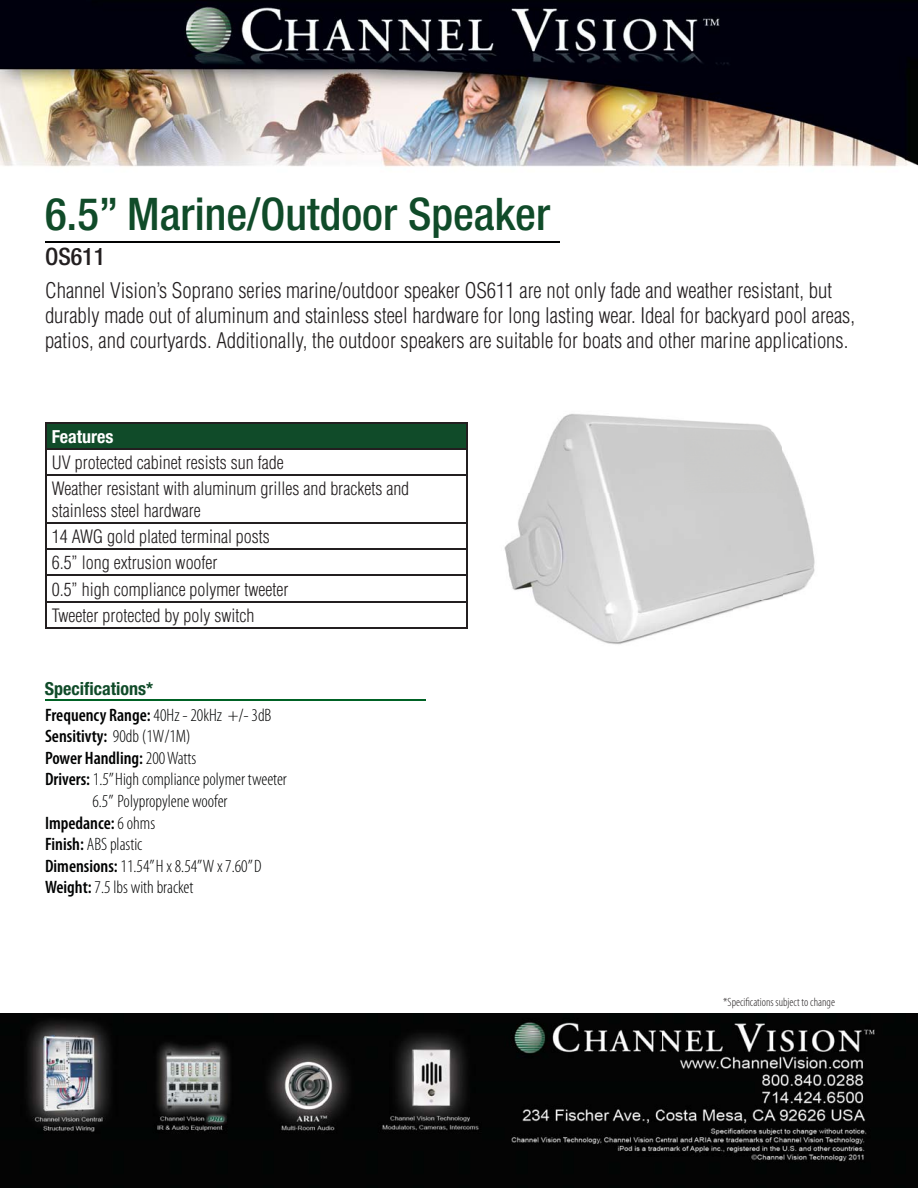
<style>
.page{position:relative;width:918px;height:1188px;background:#fff}
.page>*{position:absolute;margin:0;border:0;box-sizing:border-box;transform-origin:0 0}
.t1{font:500 condensed 45px "Helvetica Neue";color:#104b29}
.t2{font:500 condensed 24px "Helvetica Neue";color:#231f20}
.t3{font:300 condensed 21px/25.2px "Helvetica";color:#231f20}
.t4{font:300 condensed 18px/26.2px "Helvetica";color:#231f20}
.t5{font:300 condensed 18px "Myriad Pro";color:#010202}
.t6{font:600 condensed 18px "Myriad Pro";color:#010202}
.t7{font:700 condensed 18px "Helvetica Neue";color:#104b29}
.t8{font:700 condensed 18px "Helvetica Neue";color:#fff}
.t9{font:300 condensed 12px "Myriad Pro";color:#231f20}
.s1{font-weight:600}
.s2{font-weight:300}
</style>
<div class="page">
<img style="left:0;top:1013px;width:918px;height:175px">
<hr style="left:46px;top:699px;width:380px;height:2px;background:#006225">
<img style="left:0;top:0;width:918px;height:243px">
<img style="left:45px;top:233px;width:480px;height:2px">
<hr style="left:45px;top:241px;width:515px;height:1px;background:#010202">
<div style="left:45px;top:423px;width:422px;height:26px;background:#104b29"></div>
<hr style="left:466px;top:449px;width:2px;height:25px;background:#231f20">
<hr style="left:45px;top:474px;width:423px;height:2px;background:#231f20">
<hr style="left:45px;top:476px;width:1px;height:46px;background:#231f20">
<hr style="left:466px;top:476px;width:2px;height:46px;background:#231f20">
<hr style="left:45px;top:522px;width:423px;height:2px;background:#231f20">
<hr style="left:466px;top:524px;width:2px;height:24px;background:#231f20">
<hr style="left:45px;top:548px;width:423px;height:2px;background:#231f20">
<hr style="left:466px;top:550px;width:2px;height:25px;background:#231f20">
<hr style="left:45px;top:575px;width:423px;height:1px;background:#231f20">
<hr style="left:466px;top:576px;width:2px;height:25px;background:#231f20">
<hr style="left:45px;top:601px;width:423px;height:1px;background:#231f20">
<svg style="left:45px;top:524px;width:1px;height:103px"></svg>
<hr style="left:466px;top:602px;width:2px;height:25px;background:#231f20">
<hr style="left:45px;top:627px;width:423px;height:2px;background:#231f20">
<hr style="left:45px;top:422px;width:423px;height:1px;background:#231f20">
<svg style="left:45px;top:423px;width:1px;height:51px"></svg>
<hr style="left:466px;top:423px;width:2px;height:25px;background:#231f20">
<hr style="left:45px;top:448px;width:423px;height:1px;background:#231f20">
<img style="left:504px;top:413px;width:311px;height:232px">
<h1 class="t1" style="left:45px;top:198px;width:507px">6.5” Marine/Outdoor Speaker</h1>
<p class="t2" style="left:45px;top:248px;width:62px">OS611</p>
<p class="t3" style="left:45px;top:279px;width:812px">Channel Vision’s Soprano series marine/outdoor speaker OS611 are not only fade and weather resistant, but durably made out of aluminum and stainless steel hardware for long lasting wear. Ideal for backyard pool areas, patios, and courtyards. Additionally, the outdoor speakers are suitable for boats and other marine applications.</p>
<p class="t8" style="left:52px;top:430px;width:63px">Features</p>
<p class="t4" style="left:52px;top:451px;width:359px">UV protected cabinet resists sun fade<br>Weather resistant with aluminum grilles and brackets and</p>
<p class="t4" style="left:52px;top:499px;width:238px">stainless steel hardware<br>14 AWG gold plated terminal posts<br>6.5” long extrusion woofer<br>0.5” high compliance polymer tweeter<br>Tweeter protected by poly switch</p>
<p class="t7" style="left:45px;top:682px;width:110px">Specifications*</p>
<p class="t5" style="left:45px;top:708px;width:228px"><span class="s1">Frequency Range:</span> 40Hz - 20kHz +/- 3dB</p>
<p class="t6" style="left:45px;top:729px;width:147px">Sensitivty: <span class="s2">90db (1W/1M)</span></p>
<p class="t6" style="left:45px;top:751px;width:153px">Power Handling: <span class="s2">200 Watts</span></p>
<p class="t5" style="left:45px;top:772px;width:243px"><span class="s1">Drivers:</span> 1.5” High compliance polymer tweeter</p>
<p class="t5" style="left:92px;top:794px;width:137px">6.5” Polypropylene woofer</p>
<p class="t6" style="left:45px;top:816px;width:112px">Impedance: <span class="s2">6 ohms</span></p>
<p class="t5" style="left:45px;top:837px;width:99px"><span class="s1">Finish:</span> ABS plastic</p>
<p class="t5" style="left:45px;top:859px;width:218px"><span class="s1">Dimensions:</span> 11.54” H x 8.54” W x 7.60” D</p>
<p class="t5" style="left:45px;top:880px;width:150px"><span class="s1">Weight:</span> 7.5 lbs with bracket</p>
<p class="t9" style="left:723px;top:998px;width:113px">*Specifications subject to change</p>
</div>
